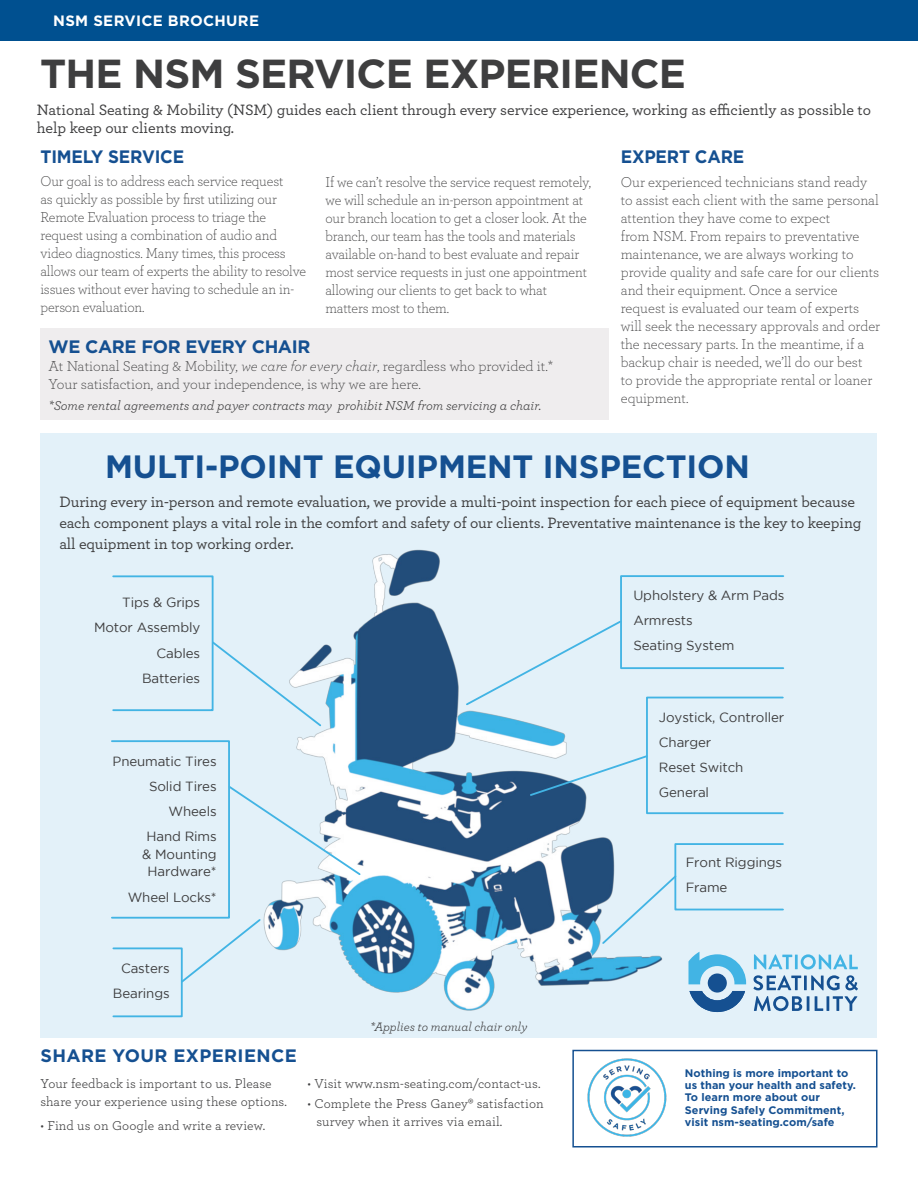
<style>
.page{position:relative;width:918px;height:1188px;background:#fff}
.page>*{position:absolute;margin:0;border:0;box-sizing:border-box;transform-origin:0 0}
.t1{font:700 40.5px "Gotham";letter-spacing:-.02em;color:#3e3e3f}
.t2{font:700 32.25px "Gotham";letter-spacing:-.005em;color:#155091}
.t3{font:700 18px "Gotham";letter-spacing:-.01em;color:#155091;scale:.95 1}
.t4{font:700 18px "Gotham";letter-spacing:.02em;color:#155091}
.t5{font:700 18px "Gotham";letter-spacing:-.01em;color:#155091}
.t6{font:500 15.75px/21px "Archer";letter-spacing:-.005em;color:#3e3e3f}
.t7{font:300 15px/18px "Archer";letter-spacing:-.01em;color:#3e3e3f;scale:.95 1}
.t8{font:300 15px/18px "Archer";letter-spacing:-.01em;color:#3e3e3f}
.p2{font:700 15px "Gotham";letter-spacing:.02em;color:#fff}
.t9{font:13.5px/18px "Archer";letter-spacing:.01em;color:#3e3e3f}
.t10{font:italic 13.5px "Archer";color:#3e3e3f}
.t11{font:13.35px/17.7px "Gotham";letter-spacing:-.01em;color:#3e3e3f;text-align:center}
.t12{font:italic 12.75px "Archer";color:#3e3e3f}
.t13{font:700 10.95px/12.3px "Gotham";letter-spacing:.005em;color:#155091}
.s1{font-style:italic}
</style>
<div class="page">
<div style="left:40px;top:433px;width:838px;height:605px;background:#e3f1f9"></div>
<img style="left:263px;top:549px;width:402px;height:462px">
<div style="left:646px;top:697px;width:138px;height:117px;border:2px solid #42b4e4"></div>
<div style="left:674px;top:843px;width:110px;height:67px;border:2px solid #42b4e4"></div>
<div style="left:620px;top:575px;width:164px;height:94px;border:2px solid #42b4e4"></div>
<div style="left:112px;top:575px;width:102px;height:136px;border:2px solid #42b4e4"></div>
<div style="left:111px;top:740px;width:119px;height:179px;border:2px solid #42b4e4"></div>
<div style="left:112px;top:947px;width:71px;height:70px;border:2px solid #42b4e4"></div>
<svg style="left:528px;top:754px;width:121px;height:43px"></svg>
<svg style="left:464px;top:619px;width:159px;height:88px"></svg>
<svg style="left:601px;top:874px;width:77px;height:72px"></svg>
<svg style="left:227px;top:784px;width:135px;height:93px"></svg>
<svg style="left:210px;top:640px;width:113px;height:88px"></svg>
<svg style="left:179px;top:917px;width:82px;height:67px"></svg>
<div style="left:40px;top:328px;width:569px;height:92px;background:#efedee"></div>
<div style="left:572px;top:1050px;width:306px;height:98px;border:2px solid #155091"></div>
<img style="left:587px;top:1058px;width:80px;height:78px">
<svg style="left:754px;top:954px;width:38px;height:15px"></svg>
<hr style="left:795px;top:955px;width:3px;height:14px;background:#42b4e4">
<svg style="left:801px;top:954px;width:57px;height:15px"></svg>
<svg style="left:753px;top:975px;width:105px;height:36px"></svg>
<svg style="left:689px;top:991px;width:56px;height:21px"></svg>
<div style="left:708px;top:973px;width:19px;height:20px;background:#155091;border-radius:50%"></div>
<svg style="left:688px;top:952px;width:58px;height:32px"></svg>
<div style="left:0;top:0;width:918px;height:41px;background:#005090"></div>
<p class="p2" style="left:53px;top:12px;width:207px">NSM SERVICE BROCHURE</p>
<p class="t1" style="left:40px;top:50px;width:647px">THE NSM SERVICE EXPERIENCE</p>
<p class="t6" style="left:37px;top:100px;width:836px;line-height:18px">National Seating &amp; Mobility (NSM) guides each client through every service experience, working as efficiently as possible to help keep our clients moving.</p>
<p class="t3" style="left:40px;top:146px;width:153px">TIMELY SERVICE</p>
<p class="t7" style="left:40px;top:172px;width:281px">Our goal is to address each service request<br>as quickly as possible by first utilizing our Remote Evaluation process to triage the request using a combination of audio and video diagnostics. Many times, this process allows our team of experts the ability to resolve issues without ever having to schedule an in&shy;person evaluation.</p>
<p class="t7" style="left:326px;top:173px;width:281px">If we can’t resolve the service request remotely, we will schedule an in-person appointment at our branch location to get a closer look. At the branch, our team has the tools and materials available on-hand to best evaluate and repair most service requests in just one appointment allowing our clients to get back to what matters most to them.</p>
<p class="t5" style="left:49px;top:337px;width:263px">WE CARE FOR EVERY CHAIR</p>
<p class="t8" style="left:49px;top:357px;width:506px">At National Seating &amp; Mobility, <span class="s1">we care for every chair</span>, regardless who provided it.*<br>Your satisfaction, and your independence, is why we are here.</p>
<p class="t10" style="left:49px;top:396px;width:494px">*Some rental agreements and payer contracts may prohibit NSM from servicing a chair.</p>
<p class="t3" style="left:621px;top:146px;width:132px">EXPERT CARE</p>
<p class="t8" style="left:621px;top:172px;width:261px">Our experienced technicians stand ready to assist each client with the same personal attention they have come to expect<br>from NSM. From repairs to preventative maintenance, we are always working to provide quality and safe care for our clients and their equipment. Once a service request is evaluated our team of experts will seek the necessary approvals and order the necessary parts. In the meantime, if a backup chair is needed, we’ll do our best<br>to provide the appropriate rental or loaner equipment.</p>
<p class="t2" style="left:105px;top:448px;width:646px">MULTI-POINT EQUIPMENT INSPECTION</p>
<p class="t6" style="left:59px;top:491px;width:804px">During every in-person and remote evaluation, we provide a multi-point inspection for each piece of equipment because each component plays a vital role in the comfort and safety of our clients. Preventative maintenance is the key to keeping all equipment in top working order.</p>
<p class="t11" style="left:122px;top:594px;width:80px">Tips &amp; Grips</p>
<p class="t11" style="left:94px;top:619px;width:108px">Motor Assembly</p>
<p class="t11" style="left:157px;top:644px;width:45px">Cables</p>
<p class="t11" style="left:142px;top:669px;width:60px">Batteries</p>
<p class="t11" style="left:113px;top:752px;width:106px">Pneumatic Tires</p>
<p class="t11" style="left:149px;top:777px;width:69px">Solid Tires</p>
<p class="t11" style="left:169px;top:802px;width:50px">Wheels</p>
<p class="t11" style="left:142px;top:827px;width:76px">Hand Rims &amp; Mounting<br>Hardware*</p>
<p class="t11" style="left:128px;top:888px;width:90px">Wheel Locks*</p>
<p class="t11" style="left:121px;top:959px;width:50px">Casters</p>
<p class="t11" style="left:113px;top:984px;width:58px">Bearings</p>
<p class="t4" style="left:40px;top:1045px;width:258px">SHARE YOUR EXPERIENCE</p>
<p class="t9" style="left:40px;top:1074px;width:248px">Your feedback is important to us. Please share your experience using these options.</p>
<p class="t9" style="left:40px;top:1116px;width:226px">• Find us on Google and write a review.</p>
<p class="t12" style="left:370px;top:1017px;width:159px">*Applies to manual chair only</p>
<p class="t9" style="left:308px;top:1074px;width:234px">• Visit www.nsm-seating.com/contact-us.</p>
<p class="t9" style="left:317px;top:1094px;width:229px;text-indent:-9px">• Complete the Press Ganey® satisfaction survey when it arrives via email.</p>
<p class="t11" style="left:633px;top:586px;width:153px">Upholstery &amp; Arm Pads</p>
<p class="t11" style="left:633px;top:611px;width:61px">Armrests</p>
<p class="t11" style="left:633px;top:636px;width:103px">Seating System</p>
<p class="t11" style="left:659px;top:708px;width:127px">Joystick, Controller</p>
<p class="t11" style="left:659px;top:733px;width:54px">Charger</p>
<p class="t11" style="left:659px;top:758px;width:86px">Reset Switch</p>
<p class="t11" style="left:659px;top:783px;width:52px">General</p>
<p class="t11" style="left:686px;top:853px;width:98px">Front Riggings</p>
<p class="t11" style="left:686px;top:878px;width:43px">Frame</p>
<p class="t13" style="left:685px;top:1067px;width:172px">Nothing is more important to us than your health and safety.<br>To learn more about our<br>Serving Safely Commitment, visit nsm-seating.com/safe</p>
</div>
